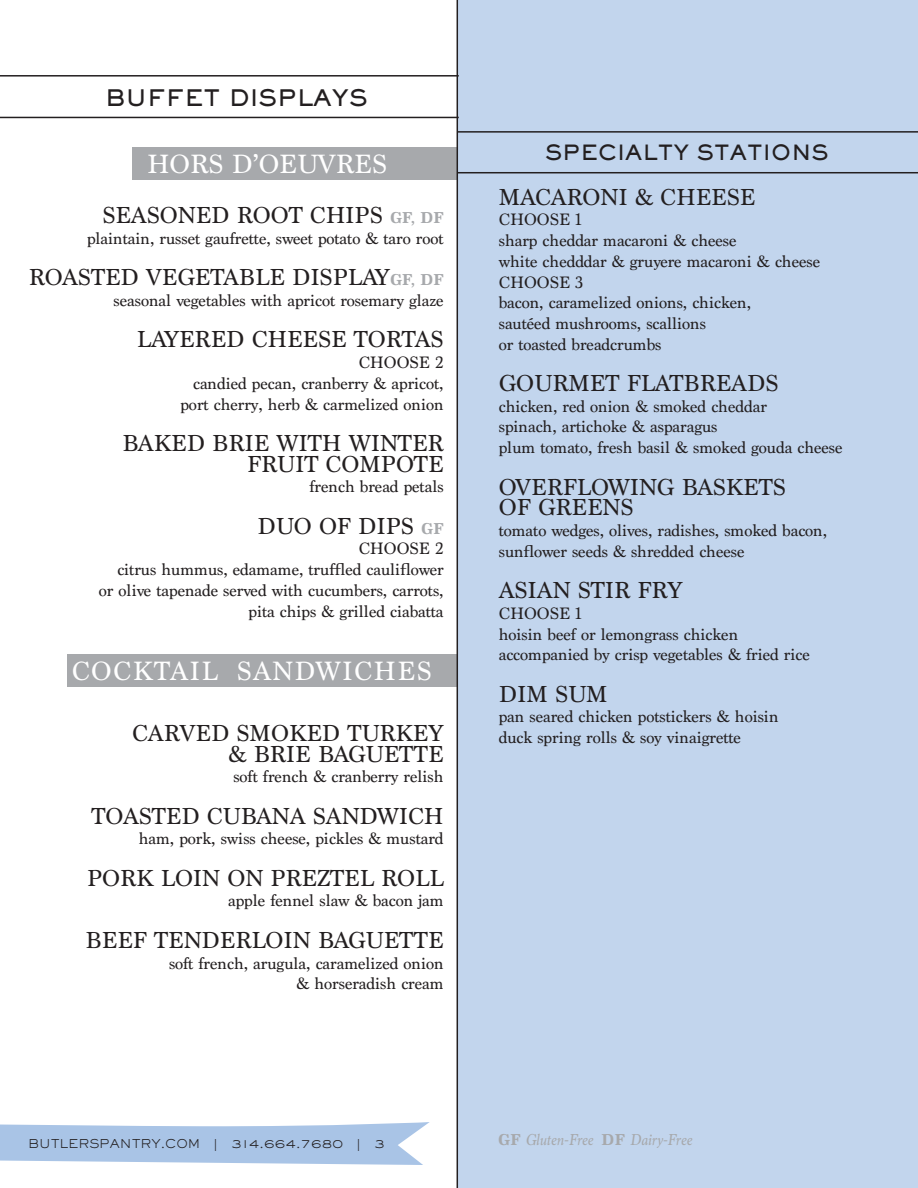
<style>
.page{position:relative;width:918px;height:1188px;background:#fff}
.page>*{position:absolute;margin:0;border:0;box-sizing:border-box;transform-origin:0 0}
.t1{font:27.6px "Marion";letter-spacing:.05em;color:#fff}
.t2{font:27.6px "Marion";color:#fff}
.t3{font:24.15px/20.7px "Marion";color:#231f20;text-align:right}
.t4{font:800 22.5px "Sackers Gothic Std";color:#231f20}
.t5{font:800 20.7px "Sackers Gothic Std";color:#231f20}
.t6{font:17.25px/20.7px "Marion";color:#231f20}
.t7{font:italic 16.5px "Marion";color:#a7a9ac}
.t8{font:300 12px "Sackers Gothic Std";color:#231f20}
.s1{font-weight:700;font-size:16.5px;color:#a7a9ac}
.s2{font-weight:700;font-style:normal}
</style>
<div class="page">
<div style="left:458px;top:0;width:460px;height:1188px;background:#c2d5ed"></div>
<div style="left:133px;top:147px;width:324px;height:33px;background:#a7a9ac"></div>
<div style="left:67px;top:654px;width:390px;height:33px;background:#a7a9ac"></div>
<svg style="left:0;top:1122px;width:430px;height:43px"></svg>
<hr style="left:457px;top:0;width:1px;height:1188px;background:#231f20">
<hr style="left:458px;top:172px;width:460px;height:1px;background:#231f20">
<hr style="left:457px;top:131px;width:461px;height:2px;background:#231f20">
<hr style="left:0;top:117px;width:459px;height:1px;background:#231f20">
<hr style="left:0;top:75px;width:459px;height:2px;background:#231f20">
<h3 class="t4" style="left:105px;top:82px;width:264px">BUFFET DISPLAYS</h3>
<h1 class="t2" style="left:147px;top:147px;width:241px">HORS D’OEUVRES</h1>
<h2 class="t3" style="left:102px;top:205px;width:343px">SEASONED ROOT CHIPS <span class="s1">GF, DF</span></h2>
<p class="t6" style="left:87px;top:228px;width:358px">plaintain, russet gaufrette, sweet potato &amp; taro root</p>
<h2 class="t3" style="left:29px;top:268px;width:416px">ROASTED VEGETABLE DISPLAY<span class="s1">GF, DF</span></h2>
<p class="t6" style="left:114px;top:290px;width:332px">seasonal vegetables with apricot rosemary glaze</p>
<h2 class="t3" style="left:137px;top:330px;width:308px">LAYERED CHEESE TORTAS</h2>
<p class="t6" style="left:180px;top:353px;width:265px;text-align:right">CHOOSE 2<br>candied pecan, cranberry &amp; apricot, port cherry, herb &amp; carmelized onion</p>
<h2 class="t3" style="left:123px;top:433px;width:323px">BAKED BRIE WITH WINTER<br>FRUIT COMPOTE</h2>
<p class="t6" style="left:310px;top:477px;width:136px">french bread petals</p>
<h2 class="t3" style="left:257px;top:516px;width:188px">DUO OF DIPS <span class="s1">GF</span></h2>
<p class="t6" style="left:99px;top:539px;width:346px;text-align:right">CHOOSE 2<br>citrus hummus, edamame, truffled cauliflower or olive tapenade served with cucumbers, carrots, pita chips &amp; grilled ciabatta</p>
<h1 class="t1" style="left:72px;top:654px;width:361px">COCKTAIL SANDWICHES</h1>
<h2 class="t3" style="left:132px;top:723px;width:313px">CARVED SMOKED TURKEY &amp; BRIE BAGUETTE</h2>
<p class="t6" style="left:233px;top:767px;width:212px">soft french &amp; cranberry relish</p>
<h2 class="t3" style="left:92px;top:806px;width:354px">TOASTED CUBANA SANDWICH</h2>
<p class="t6" style="left:139px;top:829px;width:306px">ham, pork, swiss cheese, pickles &amp; mustard</p>
<h2 class="t3" style="left:87px;top:868px;width:358px">PORK LOIN ON PREZTEL ROLL</h2>
<p class="t6" style="left:228px;top:891px;width:217px">apple fennel slaw &amp; bacon jam</p>
<h2 class="t3" style="left:86px;top:930px;width:360px">BEEF TENDERLOIN BAGUETTE</h2>
<p class="t6" style="left:169px;top:953px;width:276px;text-align:right">soft french, arugula, caramelized onion &amp; horseradish cream</p>
<p class="t5" style="left:545px;top:138px;width:285px">SPECIALTY STATIONS</p>
<h2 class="t3" style="left:499px;top:187px;width:258px">MACARONI &amp; CHEESE</h2>
<p class="t6" style="left:499px;top:210px;width:323px">CHOOSE 1<br>sharp cheddar macaroni &amp; cheese<br>white chedddar &amp; gruyere macaroni &amp; cheese<br>CHOOSE 3<br>bacon, caramelized onions, chicken,<br>sautéed mushrooms, scallions<br>or toasted breadcrumbs</p>
<h2 class="t3" style="left:499px;top:373px;width:281px">GOURMET FLATBREADS</h2>
<p class="t6" style="left:499px;top:396px;width:345px">chicken, red onion &amp; smoked cheddar<br>spinach, artichoke &amp; asparagus<br>plum tomato, fresh basil &amp; smoked gouda cheese</p>
<h2 class="t3" style="left:499px;top:477px;width:289px;text-align:left">OVERFLOWING BASKETS<br>OF GREENS</h2>
<p class="t6" style="left:499px;top:520px;width:330px">tomato wedges, olives, radishes, smoked bacon, sunflower seeds &amp; shredded cheese</p>
<h2 class="t3" style="left:499px;top:580px;width:185px">ASIAN STIR FRY</h2>
<p class="t6" style="left:499px;top:603px;width:313px">CHOOSE 1<br>hoisin beef or lemongrass chicken accompanied by crisp vegetables &amp; fried rice</p>
<h2 class="t3" style="left:499px;top:684px;width:111px">DIM SUM</h2>
<p class="t6" style="left:499px;top:707px;width:281px">pan seared chicken potstickers &amp; hoisin duck spring rolls &amp; soy vinaigrette</p>
<p class="t8" style="left:28px;top:1135px;width:358px">BUTLERSPANTRY.COM | 314.664.7680 | 3</p>
<p class="t7" style="left:498px;top:1130px;width:196px"><span class="s2">GF</span> Gluten-Free <span class="s2">DF</span> Dairy-Free</p>
</div>
